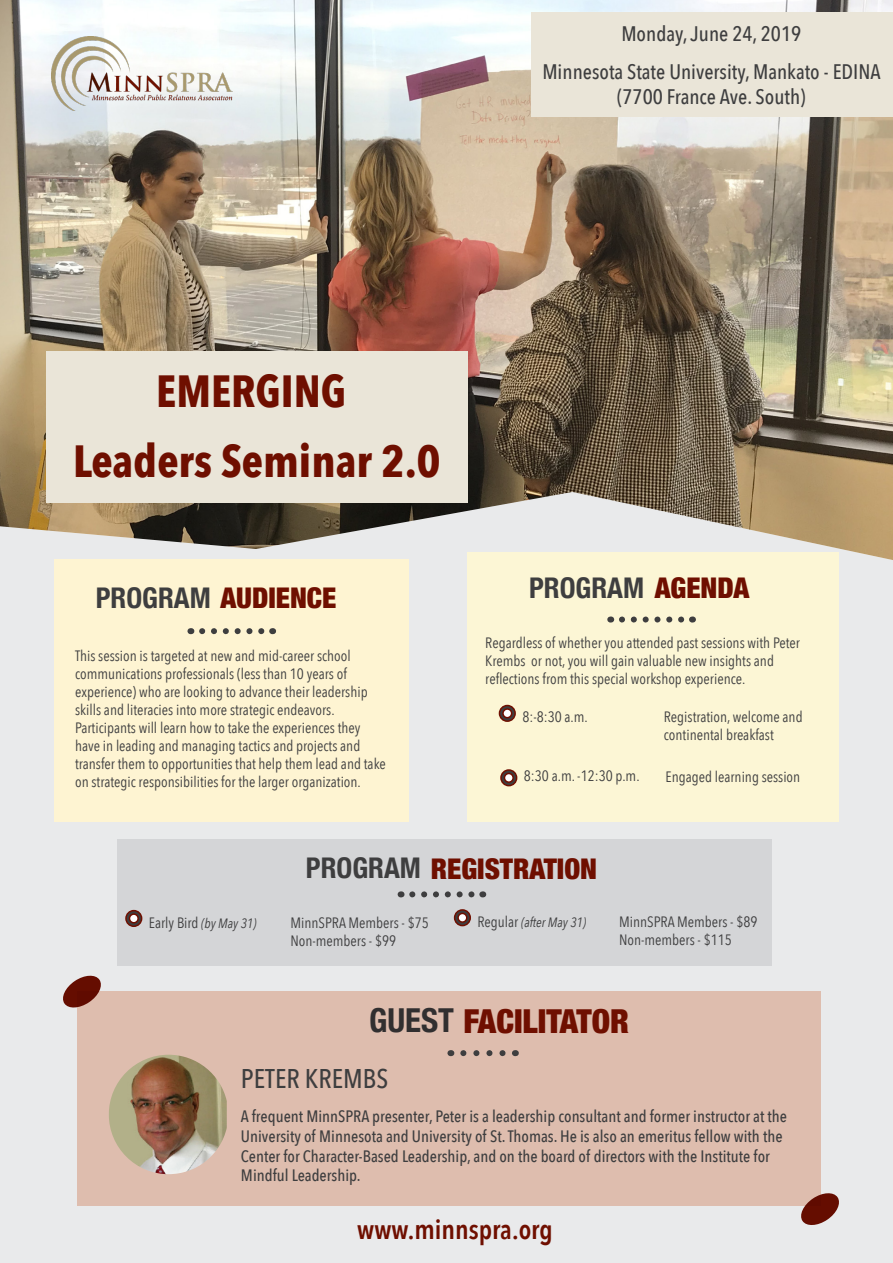
<style>
.page{position:relative;width:893px;height:1263px;background:#e9eaeb}
.page>*{position:absolute;margin:0;border:0;box-sizing:border-box;transform-origin:0 0}
.Corporate{font:700 45px "Avenir Next Condensed";color:#6f0f00}
.t1{font:900 condensed 33px "Helvetica Neue";color:#6f0f00}
.t2{font:900 condensed 28.5px "Helvetica Neue";color:#6f0f00}
.t3{font:700 condensed 28.5px "Helvetica Neue";color:#3e3e3f}
.Site_and_Phone_Numbe{font:600 27px "Avenir Next Condensed";color:#6f0f00}
.Subtitle{font:500 27px "Avenir Next Condensed";color:#3e3e3f}
.Date_and_Place{font:500 21px/25.2px "Avenir Next Condensed";color:#3e3e3f;text-align:center}
.Text{font:500 16.5px/19.8px "Avenir Next Condensed";color:#3e3e3f}
.Text-2{font:15px/18px "Avenir Next Condensed";color:#3e3e3f}
.Text-3{font:italic 13.5px "Avenir Next Condensed";color:#3e3e3f}
.s1{font-weight:700;color:#3e3e3f}
.s2{font-weight:900;color:#6f0f00}
.s3{font-style:italic;font-size:13.5px}
.s4{font-style:normal;font-size:15px}
.s5{font-weight:700;color:#312f30}
</style>
<div class="page">
<img style="left:0;top:0;width:893px;height:560px">
<div style="left:77px;top:992px;width:743px;height:214px;background:#debdae"></div>
<img style="left:109px;top:1055px;width:118px;height:119px">
<div style="left:54px;top:559px;width:355px;height:262px;background:#fef4d2"></div>
<div style="left:468px;top:552px;width:371px;height:269px;background:#fcf6d5"></div>
<svg style="left:202px;top:628px;width:63px;height:6px"></svg>
<svg style="left:622px;top:616px;width:63px;height:6px"></svg>
<svg style="left:63px;top:975px;width:40px;height:33px"></svg>
<svg style="left:501px;top:770px;width:16px;height:16px"></svg>
<div style="left:500px;top:769px;width:17px;height:17px;border:2px solid #6f0f00;border-radius:50%"></div>
<div style="left:504px;top:773px;width:9px;height:9px;background:#fff;border-radius:50%"></div>
<div style="left:504px;top:773px;width:10px;height:10px;border:2px solid #6f0f00;border-radius:50%"></div>
<svg style="left:463px;top:1050px;width:43px;height:6px"></svg>
<svg style="left:801px;top:1191px;width:38px;height:34px"></svg>
<div style="left:117px;top:839px;width:655px;height:127px;background:#d4d5d7"></div>
<div style="left:46px;top:351px;width:422px;height:151px;background:#eae5d8"></div>
<div style="left:531px;top:12px;width:362px;height:105px;background:#eae5d8"></div>
<svg style="left:499px;top:705px;width:16px;height:16px"></svg>
<div style="left:499px;top:705px;width:17px;height:17px;border:2px solid #6f0f00;border-radius:50%"></div>
<div style="left:503px;top:709px;width:9px;height:9px;background:#fff;border-radius:50%"></div>
<div style="left:502px;top:708px;width:10px;height:10px;border:2px solid #6f0f00;border-radius:50%"></div>
<svg style="left:412px;top:891px;width:63px;height:6px"></svg>
<svg style="left:126px;top:911px;width:16px;height:15px"></svg>
<div style="left:125px;top:910px;width:17px;height:17px;border:2px solid #6f0f00;border-radius:50%"></div>
<div style="left:129px;top:914px;width:9px;height:9px;background:#fff;border-radius:50%"></div>
<div style="left:129px;top:913px;width:10px;height:10px;border:2px solid #6f0f00;border-radius:50%"></div>
<svg style="left:455px;top:910px;width:15px;height:15px"></svg>
<div style="left:454px;top:909px;width:17px;height:17px;border:2px solid #6f0f00;border-radius:50%"></div>
<div style="left:458px;top:913px;width:9px;height:9px;background:#fff;border-radius:50%"></div>
<div style="left:457px;top:913px;width:10px;height:10px;border:2px solid #6f0f00;border-radius:50%"></div>
<img style="left:51px;top:36px;width:182px;height:74px">
<p class="Date_and_Place" style="left:621px;top:20px;width:181px">Monday, June 24, 2019</p>
<p class="Date_and_Place" style="left:542px;top:59px;width:340px">Minnesota State University, Mankato - EDINA (7700 France Ave. South)</p>
<p class="Corporate" style="left:156px;top:364px;width:191px">EMERGING</p>
<p class="Corporate" style="left:73px;top:434px;width:369px">Leaders Seminar 2.0</p>
<p class="t2" style="left:96px;top:574px;width:242px"><span class="s1">PROGRAM</span> AUDIENCE</p>
<p class="Text-2" style="left:75px;top:646px;width:312px">This session is targeted at new and mid-career school communications professionals (less than 10 years of experience) who are looking to advance their leadership skills and literacies into more strategic endeavors.<br>Participants will learn how to take the experiences they have in leading and managing tactics and projects and transfer them to opportunities that help them lead and take on strategic responsibilities for the larger organization.</p>
<p class="t3" style="left:529px;top:564px;width:222px">PROGRAM <span class="s2">AGENDA</span></p>
<p class="Text-2" style="left:485px;top:633px;width:316px">Regardless of whether you attended past sessions with Peter<br>Krembs or not, you will gain valuable new insights and reflections from this special workshop experience.</p>
<p class="Text-2" style="left:522px;top:707px;width:67px">8:-8:30 a.m.</p>
<p class="Text-2" style="left:664px;top:707px;width:140px">Registration, welcome and continental breakfast</p>
<p class="Text-2" style="left:524px;top:766px;width:117px">8:30 a.m. -12:30 p.m.</p>
<p class="Text-2" style="left:665px;top:767px;width:136px">Engaged learning session</p>
<p class="t2" style="left:306px;top:845px;width:293px"><span class="s1">PROGRAM</span> REGISTRATION</p>
<p class="Text-2" style="left:149px;top:912px;width:109px">Early Bird <span class="s3">(by May 31)</span></p>
<p class="Text-2" style="left:290px;top:912px;width:140px">MinnSPRA Members - $75</p>
<p class="Text-2" style="left:290px;top:930px;width:107px">Non-members - $99</p>
<p class="Text-3" style="left:477px;top:914px;width:110px"><span class="s4">Regular</span> (after May 31)</p>
<p class="Text-2" style="left:619px;top:912px;width:140px">MinnSPRA Members - $89</p>
<p class="Text-2" style="left:619px;top:930px;width:114px">Non-members - $115</p>
<p class="t1" style="left:369px;top:994px;width:261px"><span class="s5">GUEST</span> FACILITATOR</p>
<p class="Subtitle" style="left:241px;top:1062px;width:149px">PETER KREMBS</p>
<p class="Text" style="left:241px;top:1106px;width:548px">A frequent MinnSPRA presenter, Peter is a leadership consultant and former instructor at the University of Minnesota and University of St. Thomas. He is also an emeritus fellow with the Center for Character-Based Leadership, and on the board of directors with the Institute for Mindful Leadership.</p>
<p class="Site_and_Phone_Numbe" style="left:357px;top:1206px;width:197px">www.minnspra.org</p>
</div>
